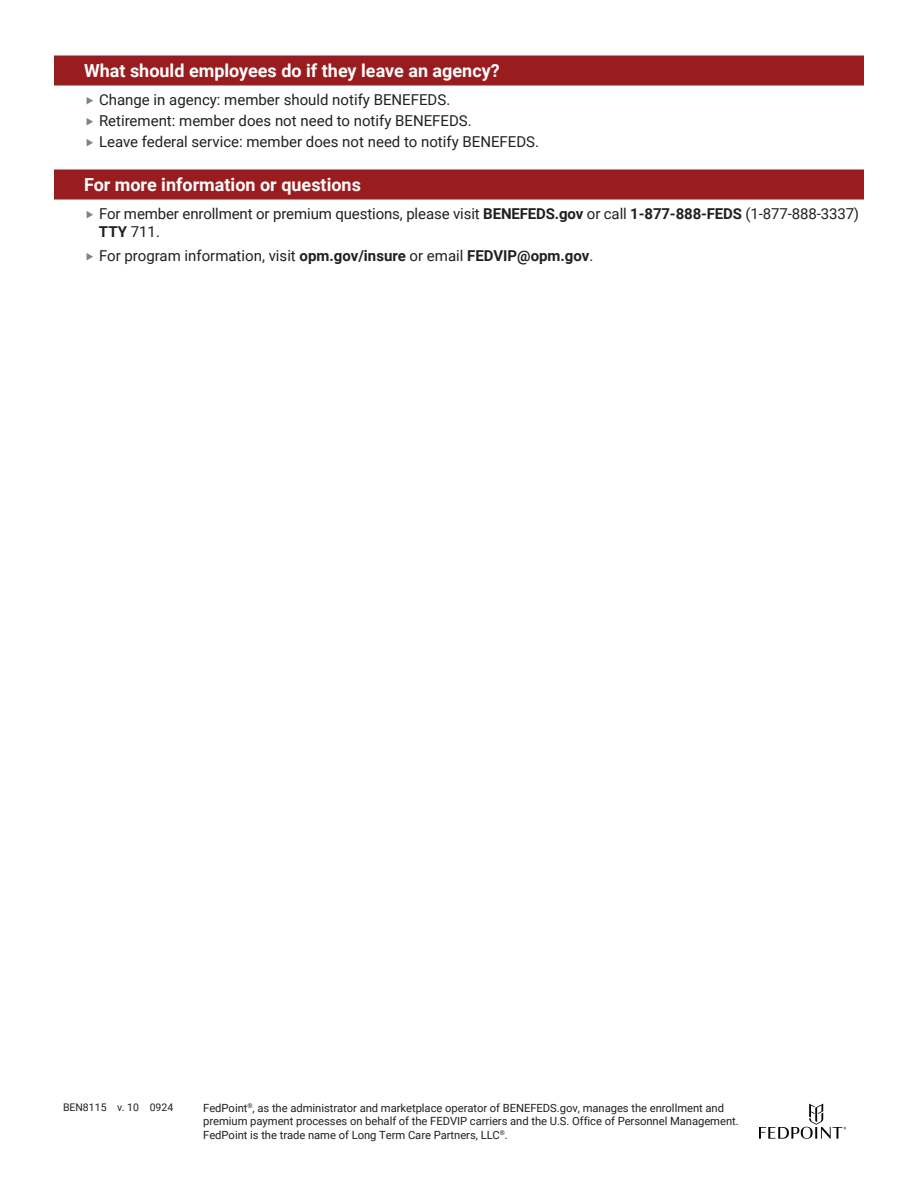
<style>
.page{position:relative;width:918px;height:1188px;background:#fff}
.page>*{position:absolute;margin:0;border:0;box-sizing:border-box;transform-origin:0 0}
.t1{font:700 18px "Roboto";color:#fff}
.t2{font:15px/18px "Roboto";color:#231f20}
.t3{font:11.25px/13.5px "Roboto";letter-spacing:-.005em;color:#231f20}
.t4{font:10.5px "Roboto";color:#231f20}
.s1{font-weight:700}
</style>
<div class="page">
<div style="left:54px;top:56px;width:810px;height:30px;background:#991c1f"></div>
<div style="left:54px;top:170px;width:810px;height:30px;background:#991c1f"></div>
<svg style="left:759px;top:1104px;width:87px;height:35px"></svg>
<h2 class="t1" style="left:84px;top:57px;width:417px">What should employees do if they leave an agency?</h2>
<p class="t2" style="left:99px;top:90px;width:353px">Change in agency: member should notify BENEFEDS.</p>
<p class="t2" style="left:99px;top:111px;width:374px">Retirement: member does not need to notify BENEFEDS.</p>
<p class="t2" style="left:99px;top:132px;width:442px">Leave federal service: member does not need to notify BENEFEDS.</p>
<h2 class="t1" style="left:84px;top:171px;width:278px">For more information or questions</h2>
<p class="t2" style="left:99px;top:204px;width:762px">For member enrollment or premium questions, please visit <span class="s1">BENEFEDS.gov</span> or call <span class="s1">1-877-888-FEDS</span> (1-877-888-3337)<br><span class="s1">TTY</span> 711.</p>
<p class="t2" style="left:99px;top:246px;width:496px">For program information, visit <span class="s1">opm.gov/insure</span> or email <span class="s1">FEDVIP@opm.gov</span>.</p>
<p class="t4" style="left:63px;top:1100px;width:112px">BEN8115 v. 10 0924</p>
<p class="t3" style="left:203px;top:1100px;width:537px">FedPoint<sup>®</sup>, as the administrator and marketplace operator of BENEFEDS.gov, manages the enrollment and premium payment processes on behalf of the FEDVIP carriers and the U.S. Office of Personnel Management.<br>FedPoint is the trade name of Long Term Care Partners, LLC<sup>®</sup>.</p>
</div>
